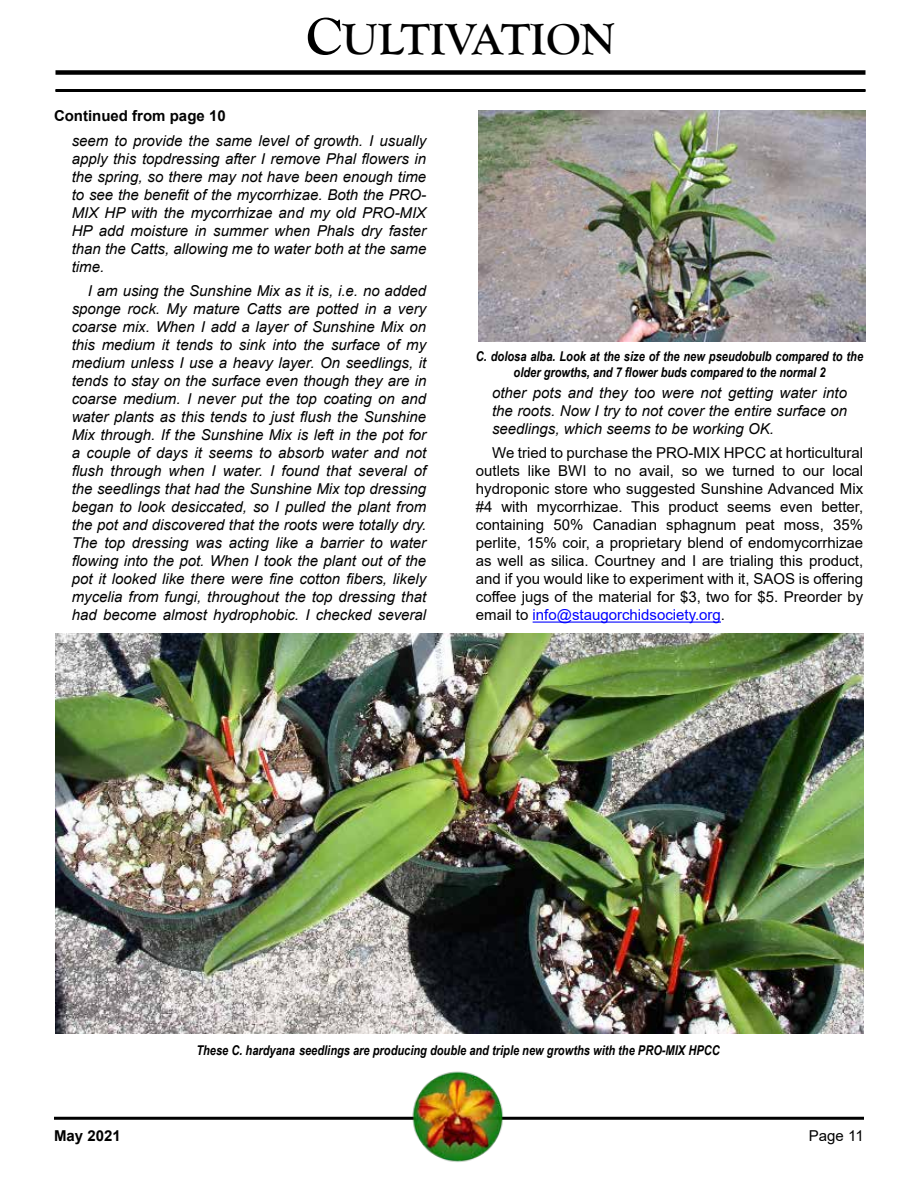
<style>
.page{position:relative;width:918px;height:1188px;background:#fff}
.page>*{position:absolute;margin:0;border:0;box-sizing:border-box;transform-origin:0 0}
.t1{font:700 45px "Goudy Old Style T";color:#000}
.t2{font:italic 15px/18px "Arial";color:#000;text-align:justify}
.t3{font:15px/18px "Arial";color:#000;text-align:justify}
.t4{font:700 15px "Arial";color:#030303}
.t5{font:700 15px "Arial";color:#000}
.t6{font:italic 700 13.5px/16.2px "Arial Narrow";color:#000;text-align:center}
.s1{font-size:54px}
.s2{color:#00f}
</style>
<div class="page">
<div style="left:56px;top:70px;width:810px;height:5px;background:#000"></div>
<hr style="left:56px;top:89px;width:810px;height:3px;background:#000">
<hr style="left:54px;top:1117px;width:810px;height:3px;background:#000">
<img style="left:394px;top:1071px;width:130px;height:91px">
<hr style="left:533px;top:622px;width:188px;height:1px;background:#00f">
<img style="left:478px;top:110px;width:387px;height:232px">
<img style="left:56px;top:634px;width:807px;height:399px">
<h1 class="t1" style="left:306px;top:14px;width:311px"><span class="s1">C</span>ULTIVATION</h1>
<p class="t4" style="left:54px;top:105px;width:173px">Continued from page 10</p>
<p class="t2" style="left:72px;top:132px;width:356px">seem to provide the same level of growth. I usually apply this topdressing after I remove Phal flowers in the spring, so there may not have been enough time to see the benefit of the mycorrhizae. Both the PRO-MIX HP with the mycorrhizae and my old PRO-MIX HP add moisture in summer when Phals dry faster than the Catts, allowing me to water both at the same time.</p>
<p class="t2" style="left:72px;top:282px;width:356px;text-indent:16px">I am using the Sunshine Mix as it is, i.e. no added sponge rock. My mature Catts are potted in a very coarse mix. When I add a layer of Sunshine Mix on this medium it tends to sink into the surface of my medium unless I use a heavy layer. On seedlings, it tends to stay on the surface even though they are in coarse medium. I never put the top coating on and water plants as this tends to just flush the Sunshine Mix through. If the Sunshine Mix is left in the pot for a couple of days it seems to absorb water and not flush through when I water. I found that several of the seedlings that had the Sunshine Mix top dressing began to look desiccated, so I pulled the plant from the pot and discovered that the roots were totally dry.<br>The top dressing was acting like a barrier to water flowing into the pot. When I took the plant out of the pot it looked like there were fine cotton fibers, likely mycelia from fungi, throughout the top dressing that had become almost hydrophobic. I checked several</p>
<p class="t6" style="left:476px;top:347px;width:389px">C. dolosa alba. Look at the size of the new pseudobulb compared to the older growths, and 7 flower buds compared to the normal 2</p>
<p class="t2" style="left:492px;top:384px;width:356px">other pots and they too were not getting water into the roots. Now I try to not cover the entire surface on seedlings, which seems to be working OK.</p>
<p class="t3" style="left:476px;top:444px;width:389px;text-indent:16px">We tried to purchase the PRO-MIX HPCC at horticultural outlets like BWI to no avail, so we turned to our local hydroponic store who suggested Sunshine Advanced Mix #4 with mycorrhizae. This product seems even better, containing 50% Canadian sphagnum peat moss, 35% perlite, 15% coir, a proprietary blend of endomycorrhizae as well as silica. Courtney and I are trialing this product, and if you would like to experiment with it, SAOS is offering coffee jugs of the material for $3, two for $5. Preorder by email to <span class="s2">info@staugorchidsociety.org</span>.</p>
<p class="t6" style="left:196px;top:1041px;width:525px">These C. hardyana seedlings are producing double and triple new growths with the PRO-MIX HPCC</p>
<p class="t5" style="left:54px;top:1126px;width:68px">May 2021</p>
<p class="t3" style="left:809px;top:1127px;width:56px">Page 11</p>
</div>
